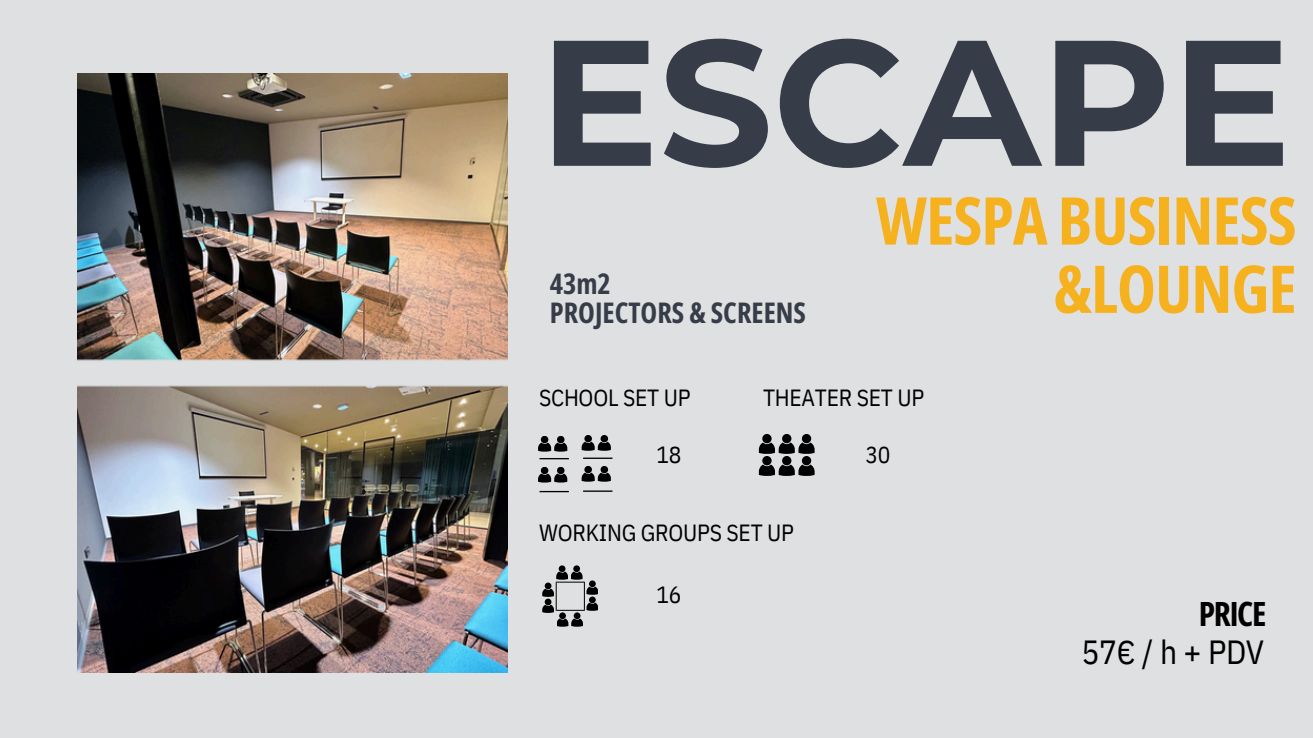
<style>
.page{position:relative;width:1313px;height:738px;background:#fff}
.page>*{position:absolute;margin:0;border:0;box-sizing:border-box;transform-origin:0 0}
.t1{font:700 178.5px "Montserrat";color:#363d48}
.t2{font:700 65.8px/68.2px "Open Sans Condensed";letter-spacing:-.01em;color:#f6b11f;text-align:right}
.t3{font:33.43px "IBM Plex Sans Cond";color:#000}
.t4{font:700 33.43px "Open Sans Condensed";letter-spacing:-.04em;color:#000}
.t5{font:700 28.35px/28.9px "Open Sans Condensed";color:#363d48}
.t6{font:23.45px "IBM Plex Sans Cond";letter-spacing:-.01em;color:#000}
</style>
<div class="page">
<div style="left:0;top:0;width:1312px;height:738px;background:#dfe0e1"></div>
<img style="left:77px;top:74px;width:431px;height:598px">
<div style="left:558px;top:565px;width:7px;height:7px;background:#000;border-radius:50%"></div>
<div style="left:573px;top:565px;width:7px;height:7px;background:#000;border-radius:50%"></div>
<svg style="left:542px;top:571px;width:56px;height:55px"></svg>
<hr style="left:539px;top:491px;width:30px;height:1px;background:#000">
<hr style="left:583px;top:457px;width:29px;height:2px;background:#000">
<div style="left:541px;top:436px;width:7px;height:7px;background:#000;border-radius:50%"></div>
<div style="left:557px;top:436px;width:7px;height:7px;background:#000;border-radius:50%"></div>
<svg style="left:538px;top:442px;width:29px;height:9px"></svg>
<div style="left:541px;top:467px;width:7px;height:7px;background:#000;border-radius:50%"></div>
<div style="left:557px;top:467px;width:7px;height:7px;background:#000;border-radius:50%"></div>
<svg style="left:538px;top:473px;width:29px;height:9px"></svg>
<div style="left:584px;top:435px;width:8px;height:7px;background:#000;border-radius:50%"></div>
<div style="left:600px;top:435px;width:8px;height:7px;background:#000;border-radius:50%"></div>
<svg style="left:581px;top:442px;width:30px;height:9px"></svg>
<div style="left:584px;top:466px;width:8px;height:7px;background:#000;border-radius:50%"></div>
<div style="left:600px;top:466px;width:8px;height:7px;background:#000;border-radius:50%"></div>
<svg style="left:581px;top:472px;width:30px;height:9px"></svg>
<hr style="left:539px;top:458px;width:30px;height:1px;background:#000">
<hr style="left:583px;top:490px;width:29px;height:2px;background:#000">
<div style="left:762px;top:434px;width:9px;height:9px;background:#000;border-radius:50%"></div>
<div style="left:782px;top:434px;width:9px;height:9px;background:#000;border-radius:50%"></div>
<div style="left:802px;top:434px;width:9px;height:9px;background:#000;border-radius:50%"></div>
<svg style="left:759px;top:442px;width:55px;height:12px"></svg>
<div style="left:762px;top:456px;width:9px;height:9px;background:#000;border-radius:50%"></div>
<div style="left:782px;top:456px;width:9px;height:9px;background:#000;border-radius:50%"></div>
<div style="left:802px;top:456px;width:9px;height:9px;background:#000;border-radius:50%"></div>
<svg style="left:759px;top:464px;width:55px;height:12px"></svg>
<h1 class="t1" style="left:539px;top:-7px;width:753px">ESCAPE</h1>
<h1 class="t2" style="left:876px;top:185px;width:422px">WESPA BUSINESS &amp;LOUNGE</h1>
<p class="t5" style="left:550px;top:268px;width:257px">43m2<br>PROJECTORS &amp; SCREENS</p>
<p class="t6" style="left:539px;top:382px;width:153px">SCHOOL SET UP</p>
<p class="t6" style="left:763px;top:382px;width:163px">THEATER SET UP</p>
<p class="t6" style="left:656px;top:439px;width:27px">18</p>
<p class="t6" style="left:865px;top:439px;width:27px">30</p>
<p class="t6" style="left:539px;top:517px;width:256px">WORKING GROUPS SET UP</p>
<p class="t6" style="left:656px;top:579px;width:27px">16</p>
<h4 class="t4" style="left:1198px;top:590px;width:69px">PRICE</h4>
<p class="t3" style="left:1081px;top:629px;width:184px">57€/h+PDV</p>
</div>
